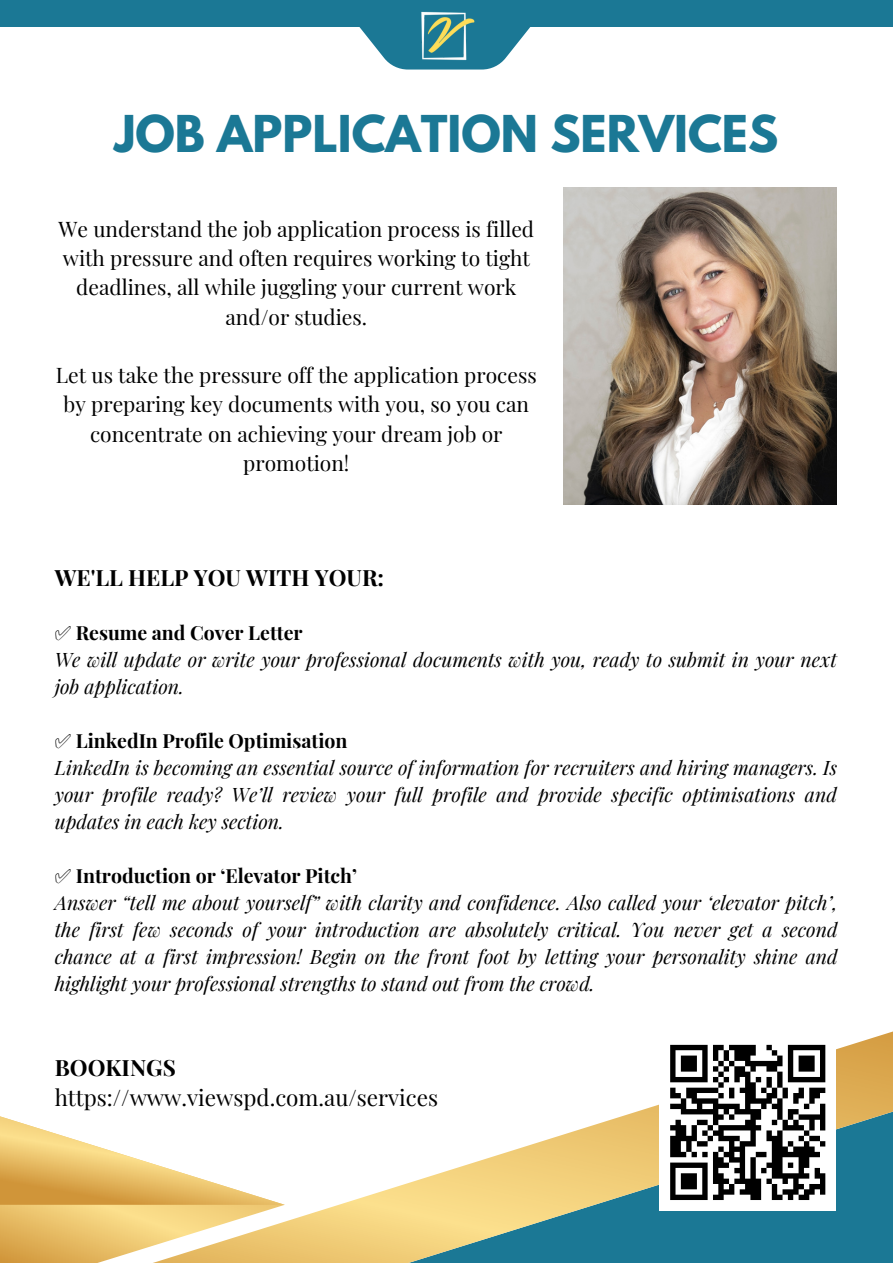
<style>
.page{position:relative;width:893px;height:1264px;background:#fff}
.page>*{position:absolute;margin:0;border:0;box-sizing:border-box;transform-origin:0 0}
.t1{font:700 45px "League Spartan";color:#1b7895}
.t2{font:22.5px "Playfair Display";color:#000}
.t3{font:700 22.5px "Playfair Display";color:#000}
.t4{font:21px/29.2px "Playfair Display";color:#000;text-align:center}
.t5{font:italic 19.5px/27px "Playfair Display";color:#000}
.s1{font-family:"Free Serif";font-style:normal}
.s2{font-weight:700;font-style:normal}
</style>
<div class="page">
<img style="left:563px;top:187px;width:273px;height:317px">
<svg style="left:285px;top:1031px;width:607px;height:231px"></svg>
<svg style="left:0;top:1204px;width:285px;height:58px"></svg>
<svg style="left:0;top:1116px;width:282px;height:88px"></svg>
<div style="left:0;top:0;width:892px;height:27px;background:#1b7895"></div>
<svg style="left:359px;top:27px;width:172px;height:43px"></svg>
<img style="left:412px;top:11px;width:68px;height:59px">
<div style="left:659px;top:1034px;width:177px;height:176px;background:#fff"></div>
<svg style="left:670px;top:1044px;width:156px;height:156px"></svg>
<h1 class="t1" style="left:114px;top:111px;width:665px">JOB APPLICATION SERVICES</h1>
<p class="t4" style="left:59px;top:213px;width:477px">We understand the job application process is filled with pressure and often requires working to tight deadlines, all while juggling your current work and/or studies.</p>
<p class="t4" style="left:56px;top:360px;width:482px">Let us take the pressure off the application process by preparing key documents with you, so you can concentrate on achieving your dream job or promotion!</p>
<p class="t3" style="left:55px;top:562px;width:331px">WE'LL HELP YOU WITH YOUR:</p>
<p class="t5" style="left:55px;top:618px;width:783px"><span class="s1">✅</span> <span class="s2">Resume and Cover Letter<br></span>We will update or write your professional documents with you, ready to submit in your next job application.</p>
<p class="t5" style="left:55px;top:726px;width:784px"><span class="s1">✅</span> <span class="s2">LinkedIn Profile Optimisation<br></span>LinkedIn is becoming an essential source of information for recruiters and hiring managers. Is your profile ready? We’ll review your full profile and provide specific optimisations and updates in each key section.</p>
<p class="t5" style="left:55px;top:861px;width:784px"><span class="s1">✅</span> <span class="s2">Introduction or ‘Elevator Pitch’<br></span>Answer “tell me about yourself” with clarity and confidence. Also called your ‘elevator pitch’, the first few seconds of your introduction are absolutely critical. You never get a second chance at a first impression! Begin on the front foot by letting your personality shine and highlight your professional strengths to stand out from the crowd.</p>
<p class="t3" style="left:55px;top:1051px;width:123px">BOOKINGS</p>
<p class="t2" style="left:55px;top:1081px;width:385px">https://www.viewspd.com.au/services</p>
</div>
